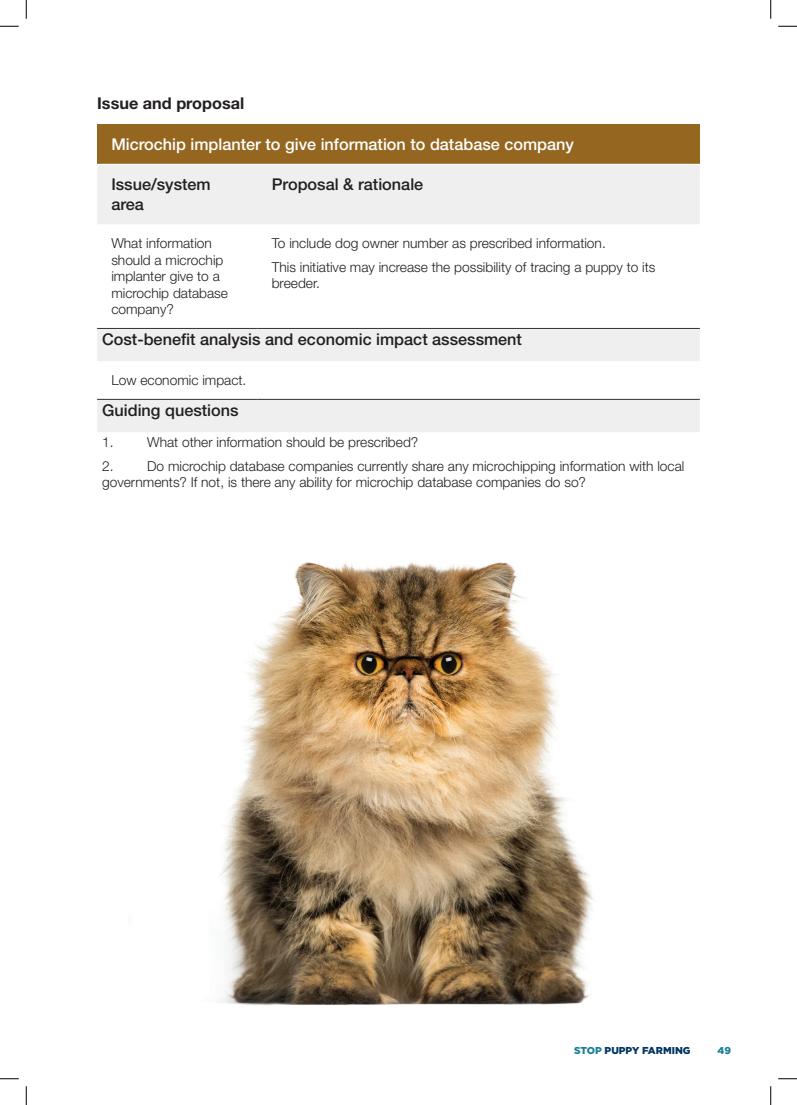
<style>
.page{position:relative;width:797px;height:1105px;background:#fff}
.page>*{position:absolute;margin:0;border:0;box-sizing:border-box;transform-origin:0 0}
.t1{font:500 16.25px/20px "Helvetica Neue LT Std";color:#231f20}
.t2{font:500 16.25px "Helvetica Neue LT Std";color:#fff}
.t3{font:700 16.25px "Helvetica Neue LT Std";color:#231f20}
.t4{font:300 13.75px/16.5px "Helvetica Neue LT Std";color:#231f20}
.t5{font:900 10px "Gotham";color:#003560}
.t6{font:900 10px "Gotham";color:#1c8197}
.s1{color:#1c8197}
</style>
<div class="page">
<div style="left:97px;top:124px;width:602px;height:40px;background:#946620"></div>
<svg style="left:97px;top:165px;width:602px;height:267px"></svg>
<hr style="left:97px;top:328px;width:160px;height:1px;background:#312f30">
<hr style="left:257px;top:328px;width:442px;height:1px;background:#312f30">
<hr style="left:97px;top:399px;width:160px;height:1px;background:#312f30">
<hr style="left:257px;top:399px;width:442px;height:1px;background:#312f30">
<img style="left:219px;top:562px;width:375px;height:443px">
<svg style="left:0;top:25px;width:19px;height:2px"></svg>
<svg style="left:778px;top:25px;width:19px;height:2px"></svg>
<svg style="left:0;top:1078px;width:19px;height:1px"></svg>
<svg style="left:778px;top:1078px;width:19px;height:1px"></svg>
<svg style="left:25px;top:0;width:2px;height:19px"></svg>
<svg style="left:25px;top:1086px;width:2px;height:19px"></svg>
<svg style="left:770px;top:0;width:1px;height:19px"></svg>
<svg style="left:770px;top:1086px;width:1px;height:19px"></svg>
<p class="t3" style="left:97px;top:93px;width:149px">Issue and proposal</p>
<p class="t2" style="left:111px;top:135px;width:464px">Microchip implanter to give information to database company</p>
<p class="t1" style="left:111px;top:174px;width:101px">Issue/system area</p>
<p class="t1" style="left:272px;top:174px;width:153px">Proposal &amp; rationale</p>
<p class="t4" style="left:111px;top:235px;width:118px">What information should a microchip implanter give to a microchip database company?</p>
<p class="t4" style="left:272px;top:231px;width:385px;line-height:23.6px">To include dog owner number as prescribed information.<br>This initiative may increase the possibility of tracing a puppy to its</p>
<p class="t4" style="left:272px;top:275px;width:50px">breeder.</p>
<p class="t1" style="left:102px;top:329px;width:421px">Cost-benefit analysis and economic impact assessment</p>
<p class="t4" style="left:111px;top:372px;width:136px">Low economic impact.</p>
<p class="t1" style="left:102px;top:400px;width:138px">Guiding questions</p>
<p class="t4" style="left:102px;top:433px;width:13px">1.</p>
<p class="t4" style="left:147px;top:433px;width:272px">What other information should be prescribed?</p>
<p class="t4" style="left:102px;top:457px;width:13px">2.</p>
<p class="t4" style="left:102px;top:457px;width:583px;text-indent:45px">Do microchip database companies currently share any microchipping information with local governments? If not, is there any ability for microchip database companies do so?</p>
<p class="t5" style="left:574px;top:1044px;width:118px"><span class="s1">STOP</span> PUPPY FARMING</p>
<p class="t6" style="left:717px;top:1044px;width:15px">49</p>
</div>
